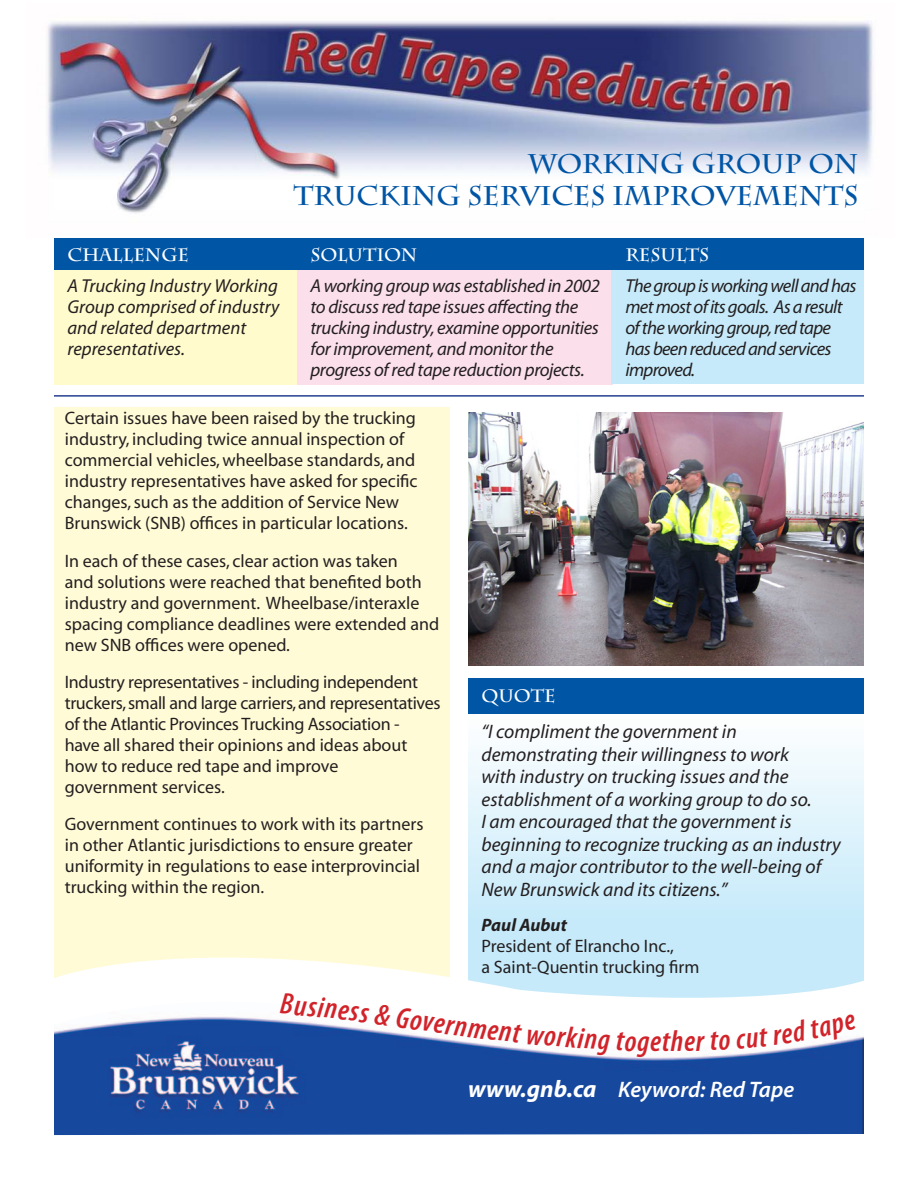
<style>
.page{position:relative;width:918px;height:1188px;background:#fff}
.page>*{position:absolute;margin:0;border:0;box-sizing:border-box;transform-origin:0 0}
.t1{font:italic 600 condensed 30px "Myriad Pro";color:#d1232a}
.t2{font:700 27px/32.4px "Charlemagne Std";color:#0155a5;text-align:right}
.t3{font:italic 600 22.5px "Myriad Pro";color:#fff}
.t4{font:italic 19.5px/22.5px "Myriad";color:#231f20}
.t5{font:italic 18.75px/21px "Myriad Pro";letter-spacing:-.02em;color:#231f20}
.t6{font:italic 18.75px/21px "Myriad Pro";color:#231f20}
.t7{font:18px/21px "Myriad";color:#231f20}
.t8{font:18px/21px "Myriad Pro";color:#231f20}
.t9{font:700 18px "Charlemagne Std";color:#fff}
.t10{font:italic 700 18px "Myriad Pro";color:#231f20}
.s1{font-weight:700;font-size:24px}
</style>
<div class="page">
<div style="left:54px;top:235px;width:243px;height:150px;background:#fffbcc"></div>
<div style="left:297px;top:235px;width:315px;height:150px;background:#fbdfeb"></div>
<div style="left:612px;top:238px;width:252px;height:146px;background:#c6eafa"></div>
<div style="left:54px;top:234px;width:810px;height:36px;background:#0155a5"></div>
<div style="left:54px;top:407px;width:396px;height:548px;background:#fffbd6"></div>
<hr style="left:54px;top:395px;width:810px;height:2px;background:#25408f">
<svg style="left:469px;top:749px;width:394px;height:206px;background:#d9f1fb"></svg>
<img style="left:47px;top:21px;width:826px;height:217px">
<img style="left:54px;top:1061px;width:810px;height:74px">
<div style="left:468px;top:678px;width:396px;height:36px;background:#0155a5"></div>
<svg style="left:54px;top:955px;width:810px;height:106px"></svg>
<img style="left:468px;top:413px;width:396px;height:252px">
<svg style="left:280px;top:993px;width:46px;height:24px"></svg>
<svg style="left:467px;top:1022px;width:143px;height:34px"></svg>
<svg style="left:617px;top:1032px;width:32px;height:25px"></svg>
<svg style="left:671px;top:1030px;width:34px;height:21px"></svg>
<svg style="left:711px;top:1031px;width:19px;height:19px"></svg>
<svg style="left:736px;top:1014px;width:121px;height:35px"></svg>
<h2 class="t2" style="left:294px;top:148px;width:566px">WORKING GROUP ON<br>TRUCKING SERVICES IMPROVEMENTS</h2>
<p class="t9" style="left:68px;top:244px;width:123px">CHALLENGE</p>
<p class="t9" style="left:310px;top:244px;width:108px">SOLUTION</p>
<p class="t9" style="left:626px;top:244px;width:85px">RESULTS</p>
<p class="t9" style="left:68px;top:246px;width:123px">CHALLENGE</p>
<p class="t6" style="left:68px;top:275px;width:213px">A Trucking Industry Working<br>Group comprised of industry and related department representatives.</p>
<p class="t5" style="left:310px;top:275px;width:291px">A working group was established in 2002 to discuss red tape issues affecting the trucking industry, examine opportunities for improvement, and monitor the progress of red tape reduction projects.</p>
<p class="t5" style="left:625px;top:276px;width:233px">The group is working well and has met most of its goals. As a result of the working group, red tape has been reduced and services improved.</p>
<p class="t7" style="left:65px;top:409px;width:354px">Certain issues have been raised by the trucking industry, including twice annual inspection of commercial vehicles, wheelbase standards, and industry representatives have asked for specific changes, such as the addition of Service New Brunswick (SNB) offices in particular locations.</p>
<p class="t7" style="left:65px;top:551px;width:376px">In each of these cases, clear action was taken<br>and solutions were reached that benefited both industry and government. Wheelbase/interaxle spacing compliance deadlines were extended and new SNB offices were opened.</p>
<p class="t7" style="left:65px;top:672px;width:377px">Industry representatives - including independent truckers, small and large carriers, and representatives of the Atlantic Provinces Trucking Association -<br>have all shared their opinions and ideas about how to reduce red tape and improve<br>government services.</p>
<p class="t7" style="left:65px;top:814px;width:360px">Government continues to work with its partners in other Atlantic jurisdictions to ensure greater uniformity in regulations to ease interprovincial trucking within the region.</p>
<h1 class="t1" style="left:327px;top:992px;width:46px;rotate:7deg">ness</h1>
<h1 class="t1" style="left:377px;top:998px;width:95px;rotate:8deg">&amp; Govern</h1>
<p class="t9" style="left:482px;top:685px;width:76px">QUOTE</p>
<p class="t4" style="left:482px;top:722px;width:361px">“I compliment the government in demonstrating their willingness to work<br>with industry on trucking issues and the establishment of a working group to do so.<br>I am encouraged that the government is beginning to recognize trucking as an industry and a major contributor to the well-being of New Brunswick and its citizens.”</p>
<p class="t10" style="left:482px;top:915px;width:87px">Paul Aubut</p>
<p class="t8" style="left:481px;top:936px;width:220px">President of Elrancho Inc.,<br>a Saint-Quentin trucking firm</p>
<h1 class="t1" style="left:650px;top:1025px;width:21px">et</h1>
<p class="t3" style="left:468px;top:1077px;width:328px"><span class="s1">www.gnb.ca</span> Keyword: Red Tape</p>
</div>
